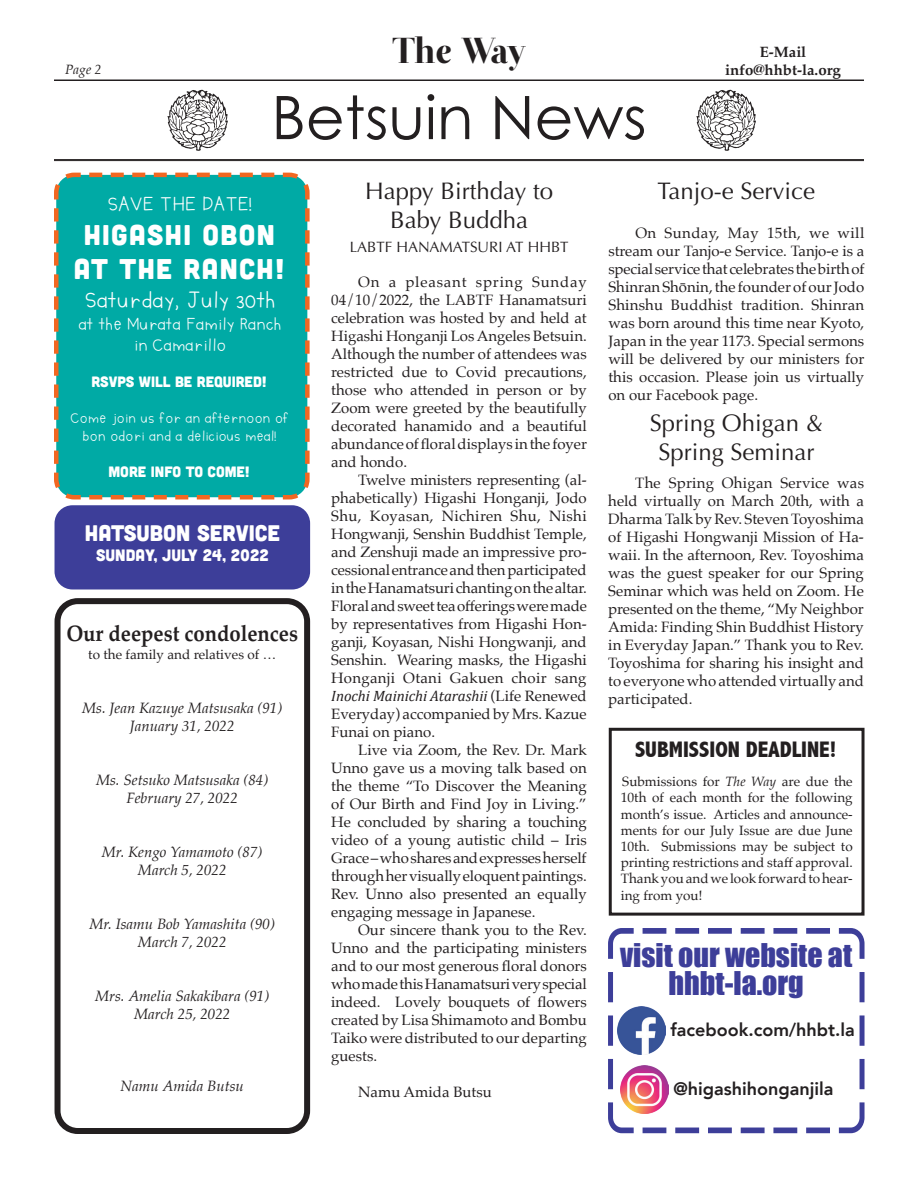
<style>
.page{position:relative;width:918px;height:1188px;background:#fff}
.page>*{position:absolute;margin:0;border:0;box-sizing:border-box;transform-origin:0 0}
.t1{font:60px "Century Gothic";color:#231f20}
.Cont__from{font:36px "Otama ep";letter-spacing:-.045em;color:#231f20}
.t2{font:30px "Impact";color:#3d3e99}
.t3{font:28.5px/34.2px "Cubano";letter-spacing:.05em;color:#fff;text-align:center}
.t4{font:24px "Optima";color:#231f20}
.t5{font:24px "DP Camille";color:#fff}
.Subhead_BK16{font:700 22.5px "Palatino";color:#231f20;scale:.9 1}
.Headline_30_pt{font:800 condensed 22.5px "Abadi";color:#231f20}
.Acknow_new{font:22.5px "Cubano";color:#fff}
.t6{font:21px "DP Camille";color:#fff}
.t7{font:800 18px "Avenir";color:#231f20}
.t8{font:18px/21.6px "DP Camille";color:#fff;text-align:center}
.Acknow_new-2{font:16.5px "Cubano";color:#fff}
.Body_text_Palatino{font:15px/18px "Palatino";color:#231f20;text-align:justify}
.Condolences{font:italic 15px "Palatino";color:#231f20}
.t9{font:15px/18px "DP Camille";color:#fff;text-align:center}
.t10{font:15px "Cubano";color:#fff}
.t11{font:700 15px "Palatino";color:#231f20}
.t12{font:15px "Optima";color:#231f20}
.Body_text_Palatino-2{font:13.5px/16.2px "Palatino";color:#231f20;text-align:justify}
.Condolences-2{font:13.5px "Palatino";color:#231f20}
.t13{font:italic 13.5px "Palatino";color:#231f20}
.s1{font-family:"Cambria";font-style:italic}
.s2{font-style:italic}
</style>
<div class="page">
<hr style="left:54px;top:80px;width:810px;height:1px;background:#231f20">
<hr style="left:54px;top:159px;width:810px;height:1px;background:#231f20">
<hr style="left:54px;top:160px;width:810px;height:1px;background:#231f20">
<img style="left:167px;top:89px;width:61px;height:62px">
<img style="left:696px;top:89px;width:60px;height:62px">
<svg style="left:608px;top:928px;width:257px;height:206px"></svg>
<img style="left:618px;top:1007px;width:48px;height:48px">
<img style="left:621px;top:1065px;width:48px;height:49px">
<div style="left:609px;top:728px;width:256px;height:188px;border:3px solid #231f20"></div>
<div style="left:55px;top:598px;width:255px;height:536px;border:6px solid #231f20;border-radius:20px"></div>
<svg style="left:54px;top:172px;width:256px;height:328px;background:#3aa799"></svg>
<div style="left:70px;top:194px;width:218px;height:292px;background:#00aaa5"></div>
<div style="left:55px;top:505px;width:255px;height:84px;background:#3d3e99;border-radius:18px"></div>
<p class="t13" style="left:65px;top:58px;width:38px">Page 2</p>
<p class="Cont__from" style="left:392px;top:29px;width:135px">The Way</p>
<p class="t1" style="left:271px;top:81px;width:377px">Betsuin News</p>
<p class="t11" style="left:760px;top:39px;width:48px">E-Mail</p>
<p class="t11" style="left:725px;top:57px;width:117px">info@hhbt-la.org</p>
<p class="t6" style="left:107px;top:196px;width:146px">SAVE THE DATE!</p>
<p class="t3" style="left:74px;top:217px;width:212px">HIGASHI OBON<br>AT THE RANCH!</p>
<p class="t5" style="left:84px;top:291px;width:192px">Saturday, July 30th</p>
<p class="t8" style="left:78px;top:314px;width:204px">at the Murata Family Ranch in Camarillo</p>
<p class="t10" style="left:92px;top:372px;width:177px">RSVPS WILL BE REQUIRED!</p>
<p class="t9" style="left:70px;top:410px;width:220px">Come join us for an afternoon of bon odori and a delicious meal!</p>
<p class="t10" style="left:108px;top:462px;width:143px">MORE INFO TO COME!</p>
<p class="Acknow_new" style="left:85px;top:518px;width:197px">HATSUBON SERVICE</p>
<p class="Acknow_new-2" style="left:96px;top:544px;width:174px">SUNDAY, JULY 24, 2022</p>
<p class="Subhead_BK16" style="left:66px;top:614px;width:259px">Our deepest condolences</p>
<p class="Condolences-2" style="left:88px;top:643px;width:189px">to the family and relatives of …</p>
<p class="Condolences" style="left:82px;top:695px;width:202px">Ms. Jean Kazuye Matsusaka (91)</p>
<p class="Condolences" style="left:130px;top:713px;width:106px">January 31, 2022</p>
<p class="Condolences" style="left:96px;top:767px;width:174px">Ms. Setsuko Matsusaka (84)</p>
<p class="Condolences" style="left:126px;top:785px;width:113px">February 27, 2022</p>
<p class="Condolences" style="left:102px;top:839px;width:162px">Mr. Kengo Yamamoto (87)</p>
<p class="Condolences" style="left:138px;top:857px;width:90px">March 5, 2022</p>
<p class="Condolences" style="left:89px;top:911px;width:187px">Mr. Isamu Bob Yamashita (90)</p>
<p class="Condolences" style="left:138px;top:929px;width:90px">March 7, 2022</p>
<p class="Condolences" style="left:95px;top:983px;width:176px">Mrs. Amelia Sakakibara (91)</p>
<p class="Condolences" style="left:134px;top:1001px;width:98px">March 25, 2022</p>
<p class="Condolences" style="left:121px;top:1073px;width:125px">Namu Amida Butsu</p>
<p class="t4" style="left:365px;top:177px;width:190px">Happy Birthday to</p>
<p class="t4" style="left:390px;top:206px;width:140px">Baby Buddha</p>
<p class="t12" style="left:350px;top:238px;width:220px">LABTF HANAMATSURI AT HHBT</p>
<p class="Body_text_Palatino" style="left:331px;top:272px;width:257px;text-indent:27px">On a pleasant spring Sunday 04/10/2022, the LABTF Hanamatsuri celebration was hosted by and held at Higashi Honganji Los Angeles Betsuin.<br>Although the number of attendees was restricted due to Covid precautions, those who attended in person or by Zoom were greeted by the beautifully decorated hanamido and a beautiful abundance of floral displays in the foyer and hondo.</p>
<p class="Body_text_Palatino" style="left:331px;top:470px;width:257px;text-indent:27px">Twelve ministers representing (al&shy;phabetically) Higashi Honganji, Jodo Shu, Koyasan, Nichiren Shu, Nishi Hongwanji, Senshin Buddhist Temple, and Zenshuji made an impressive pro&shy;cessional entrance and then participated in the Hanamatsuri chanting on the altar.<br>Floral and sweet tea offerings were made by representatives from Higashi Hon&shy;ganji, Koyasan, Nishi Hongwanji, and Senshin. Wearing masks, the Higashi Honganji Otani Gakuen choir sang <span class="s1">Inochi Mainichi Atarashii</span> (Life Renewed Everyday) accompanied by Mrs. Kazue Funai on piano.</p>
<p class="Body_text_Palatino" style="left:331px;top:740px;width:257px;text-indent:27px">Live via Zoom, the Rev. Dr. Mark Unno gave us a moving talk based on the theme “To Discover the Meaning of Our Birth and Find Joy in Living.” He concluded by sharing a touching video of a young autistic child – Iris Grace – who shares and expresses herself through her visually eloquent paintings.<br>Rev. Unno also presented an equally engaging message in Japanese.</p>
<p class="Body_text_Palatino" style="left:331px;top:920px;width:257px;text-indent:27px">Our sincere thank you to the Rev.<br>Unno and the participating ministers and to our most generous floral donors who made this Hanamatsuri very special indeed. Lovely bouquets of flowers created by Lisa Shimamoto and Bombu Taiko were distributed to our departing guests.</p>
<p class="Body_text_Palatino" style="left:358px;top:1082px;width:135px">Namu Amida Butsu</p>
<p class="t4" style="left:658px;top:177px;width:159px">Tanjo-e Service</p>
<p class="Body_text_Palatino" style="left:608px;top:224px;width:258px;text-indent:27px">On Sunday, May 15th, we will stream our Tanjo-e Service. Tanjo-e is a special service that celebrates the birth of Shinran Shōnin, the founder of our Jodo Shinshu Buddhist tradition. Shinran was born around this time near Kyoto, Japan in the year 1173. Special sermons will be delivered by our ministers for this occasion. Please join us virtually on our Facebook page.</p>
<p class="t4" style="left:650px;top:409px;width:175px">Spring Ohigan &amp;</p>
<p class="t4" style="left:658px;top:438px;width:158px">Spring Seminar</p>
<p class="Body_text_Palatino" style="left:608px;top:474px;width:257px;text-indent:27px">The Spring Ohigan Service was held virtually on March 20th, with a Dharma Talk by Rev. Steven Toyoshima of Higashi Hongwanji Mission of Ha&shy;waii. In the afternoon, Rev. Toyoshima was the guest speaker for our Spring Seminar which was held on Zoom. He presented on the theme, “My Neighbor Amida: Finding Shin Buddhist History in Everyday Japan.” Thank you to Rev.<br>Toyoshima for sharing his insight and to everyone who attended virtually and participated.</p>
<p class="Headline_30_pt" style="left:635px;top:737px;width:203px">SUBMISSION DEADLINE!</p>
<p class="Body_text_Palatino-2" style="left:621px;top:773px;width:233px">Submissions for <span class="s2">The Way</span> are due the 10th of each month for the following month’s issue. Articles and announce&shy;ments for our July Issue are due June 10th. Submissions may be subject to printing restrictions and staff approval.<br>Thank you and we look forward to hear&shy;ing from you!</p>
<p class="t2" style="left:620px;top:932px;width:233px">visit our website at</p>
<p class="t2" style="left:669px;top:960px;width:137px">hhbt-la.org</p>
<p class="t7" style="left:670px;top:1016px;width:186px">facebook.com/hhbt.la</p>
<p class="t7" style="left:673px;top:1075px;width:162px">@higashihonganjila</p>
</div>
